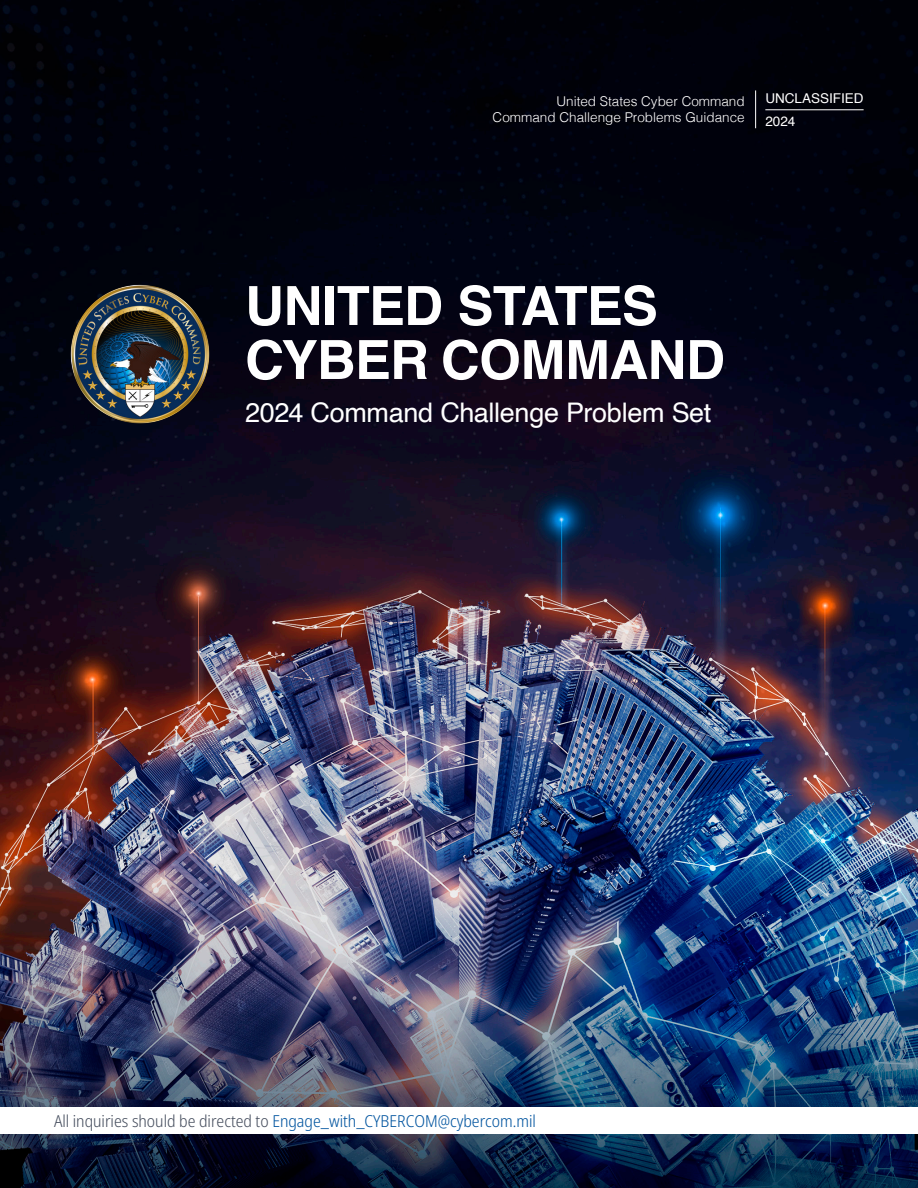
<style>
.page{position:relative;width:918px;height:1188px;background:#fff}
.page>*{position:absolute;margin:0;border:0;box-sizing:border-box;transform-origin:0 0}
.Heading_-_Roboto_Light_All_Caps_22_24{font:700 54px/54px "Helvetica";letter-spacing:-.015em;color:#fff}
.Heading_-_Roboto_Light_All_Caps_22_24-2{font:27px "Helvetica";letter-spacing:-.015em;color:#fff}
.Body_-_FG_Book_9_12{font:300 semi-condensed 16.5px "Noto Sans Display";color:#00549f}
.Body_-_FG_Book_9_12-2{font:300 13.5px/16.5px "Helvetica";color:#fff;text-align:right}
.Paragraph_Style_3{font:13.5px "Helvetica";color:#fff}
.Body_-_FG_Book_9_12-3{font:13.5px "Helvetica";color:#fff}
.s1{color:#464e5e}
.s2{font-family:"Minion Pro";font-weight:400;font-stretch:normal}
</style>
<div class="page">
<img style="left:0;top:0;width:918px;height:1188px">
<hr style="left:755px;top:90px;width:1px;height:38px;background:#fff">
<hr style="left:765px;top:109px;width:99px;height:1px;background:#fff">
<img style="left:69px;top:284px;width:141px;height:141px">
<div style="left:0;top:1107px;width:918px;height:27px;background:#fff"></div>
<p class="Body_-_FG_Book_9_12-2" style="left:493px;top:92px;width:254px">United States Cyber Command<br>Command Challenge Problems Guidance</p>
<p class="Paragraph_Style_3" style="left:765px;top:88px;width:100px">UNCLASSIFIED</p>
<p class="Body_-_FG_Book_9_12-3" style="left:765px;top:111px;width:32px">2024</p>
<p class="Heading_-_Roboto_Light_All_Caps_22_24" style="left:245px;top:285px;width:481px">UNITED STATES<br>CYBER COMMAND</p>
<p class="Heading_-_Roboto_Light_All_Caps_22_24-2" style="left:245px;top:392px;width:468px">2024 Command Challenge Problem Set</p>
<p class="Body_-_FG_Book_9_12" style="left:54px;top:1109px;width:483px"><span class="s1">All inquiries should be directed to</span> Engage<span class="s2">_</span>with<span class="s2">_</span>CYBERCOM@cybercom.mil</p>
</div>
